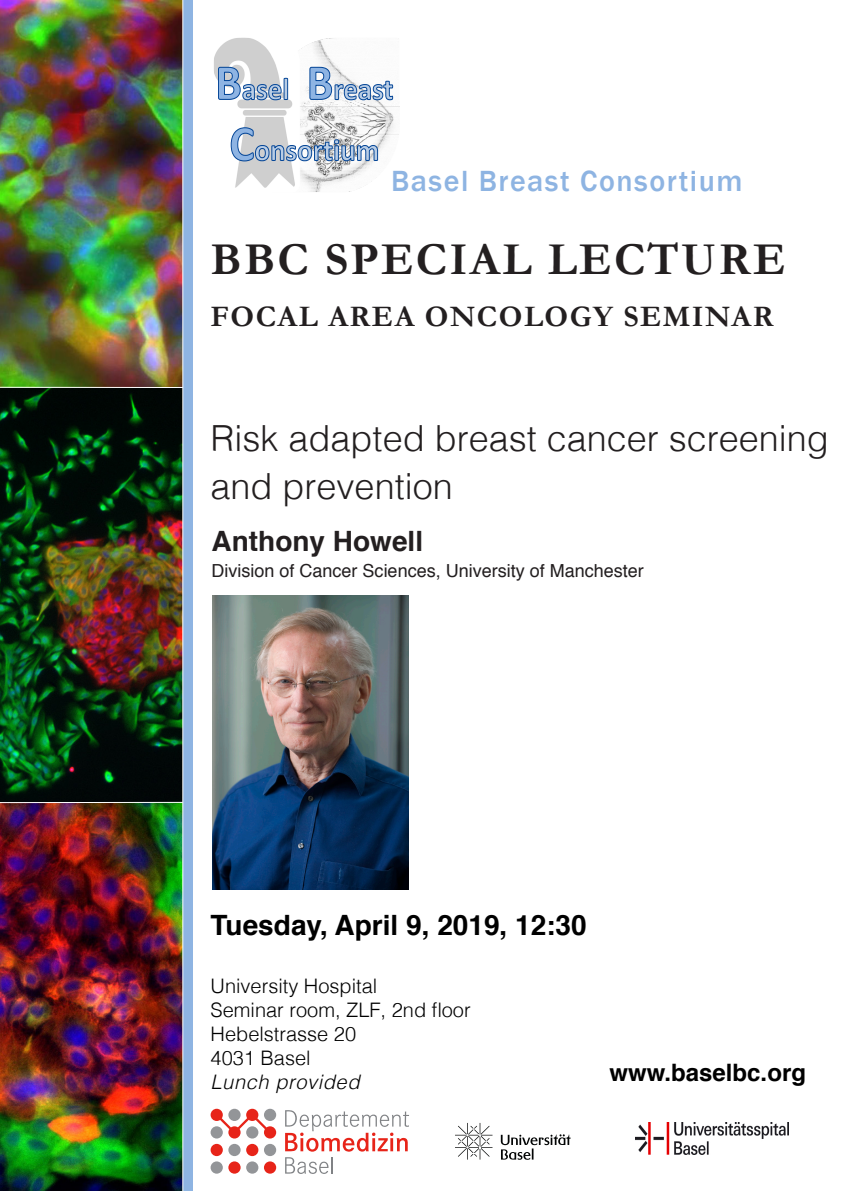
<style>
.page{position:relative;width:842px;height:1191px;background:#fff}
.page>*{position:absolute;margin:0;border:0;box-sizing:border-box;transform-origin:0 0}
.t1{font:700 46px "Garamond";letter-spacing:.05em;color:#231f20}
.t2{font:300 36px/48px "Helvetica";color:#231f20}
.t3{font:700 30px "Garamond";letter-spacing:.05em;color:#231f20}
.t4{font:500 30px "Franklin Gothic";letter-spacing:.05em;color:#8eb4e2}
.t5{font:700 28px "Helvetica";color:#000}
.t6{font:700 28px "Helvetica";color:#231f20}
.t7{font:700 24px "Helvetica";color:#000}
.t8{font:300 20px "Helvetica";color:#000}
.t9{font:italic 300 20px "Helvetica";color:#000}
.t10{font:18px "Helvetica";color:#231f20}
</style>
<div class="page">
<div style="left:180px;top:0;width:13px;height:1191px;background:#8eb4e2"></div>
<img style="left:0;top:0;width:182px;height:1191px">
<hr style="left:0;top:387px;width:183px;height:1px;background:#fff">
<hr style="left:0;top:802px;width:183px;height:1px;background:#fff">
<svg style="left:214px;top:37px;width:186px;height:155px"></svg>
<hr style="left:182px;top:0;width:1px;height:1191px;background:#fff">
<div style="left:211px;top:1143px;width:12px;height:13px;background:#e72419;border-radius:50%"></div>
<div style="left:211px;top:1161px;width:12px;height:12px;background:#939598;border-radius:50%"></div>
<div style="left:228px;top:1143px;width:13px;height:13px;background:#939598;border-radius:50%"></div>
<div style="left:228px;top:1161px;width:13px;height:12px;background:#e72419;border-radius:50%"></div>
<div style="left:246px;top:1143px;width:12px;height:13px;background:#e72419;border-radius:50%"></div>
<div style="left:246px;top:1161px;width:12px;height:12px;background:#939598;border-radius:50%"></div>
<div style="left:264px;top:1143px;width:12px;height:13px;background:#939598;border-radius:50%"></div>
<div style="left:264px;top:1161px;width:12px;height:12px;background:#e72419;border-radius:50%"></div>
<svg style="left:211px;top:1108px;width:65px;height:30px"></svg>
<svg style="left:285px;top:1110px;width:124px;height:41px"></svg>
<svg style="left:285px;top:1157px;width:48px;height:16px"></svg>
<img style="left:635px;top:1123px;width:154px;height:32px">
<svg style="left:501px;top:1134px;width:69px;height:25px"></svg>
<svg style="left:455px;top:1123px;width:37px;height:36px"></svg>
<img style="left:212px;top:595px;width:196px;height:294px">
<p class="t4" style="left:391px;top:163px;width:353px">Basel Breast Consortium</p>
<p class="t1" style="left:211px;top:232px;width:577px">BBC SPECIAL LECTURE</p>
<p class="t3" style="left:211px;top:298px;width:565px">FOCAL AREA ONCOLOGY SEMINAR</p>
<p class="t2" style="left:211px;top:412px;width:620px">Risk adapted breast cancer screening and prevention</p>
<p class="t6" style="left:212px;top:518px;width:213px">Anthony Howell</p>
<p class="t10" style="left:212px;top:557px;width:434px">Division of Cancer Sciences, University of Manchester</p>
<p class="t5" style="left:211px;top:902px;width:378px">Tuesday, April 9, 2019, 12:30</p>
<p class="t8" style="left:211px;top:968px;width:168px">University Hospital</p>
<p class="t8" style="left:211px;top:992px;width:262px">Seminar room, ZLF, 2nd floor</p>
<p class="t8" style="left:211px;top:1016px;width:147px">Hebelstrasse 20</p>
<p class="t8" style="left:211px;top:1040px;width:102px">4031 Basel</p>
<p class="t9" style="left:211px;top:1064px;width:157px">Lunch provided</p>
<p class="t7" style="left:609px;top:1053px;width:198px">www.baselbc.org</p>
</div>
